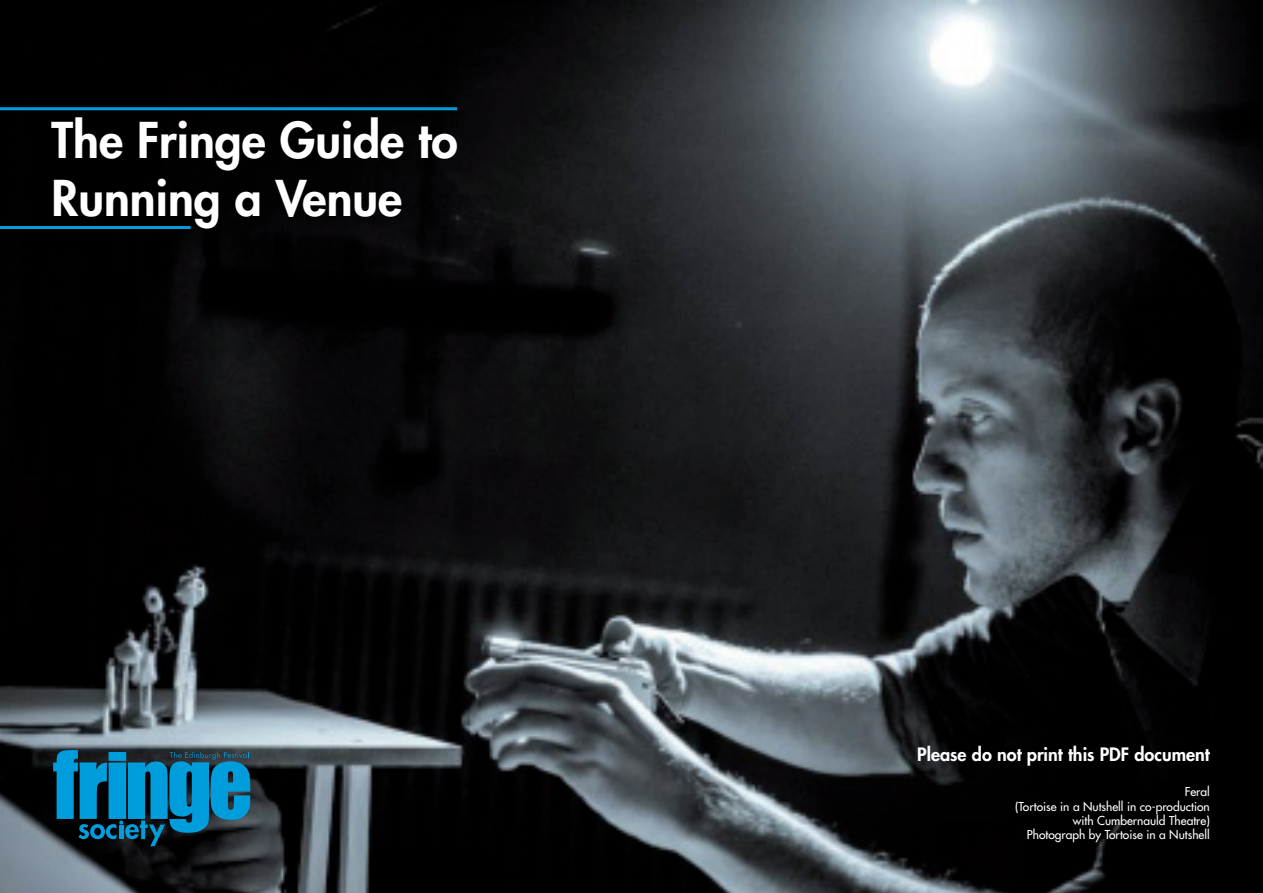
<style>
.page{position:relative;width:1263px;height:893px;background:#fff}
.page>*{position:absolute;margin:0;border:0;box-sizing:border-box;transform-origin:0 0}
.t1{font:800 48px/57.6px "Futura";color:#fff}
.t2{font:800 18px "Futura";color:#fff}
.t3{font:12px/14.4px "Futura";color:#fff;text-align:right}
</style>
<div class="page">
<img style="left:0;top:0;width:1263px;height:893px">
<svg style="left:53px;top:750px;width:197px;height:96px;background:#096185"></svg>
<hr style="left:0;top:226px;width:191px;height:3px;background:#009ddc">
<hr style="left:0;top:107px;width:457px;height:3px;background:#009ddc">
<svg style="left:54px;top:855px;width:10px;height:10px"></svg>
<h1 class="t1" style="left:52px;top:112px;width:408px">The Fringe Guide to<br>Running a Venue</h1>
<h2 class="t2" style="left:917px;top:743px;width:294px">Please do not print this PDF document</h2>
<p class="t3" style="left:1015px;top:785px;width:196px">Feral<br>(Tortoise in a Nutshell in co-production with Cumbernauld Theatre)<br>Photograph by Tortoise in a Nutshell</p>
</div>
